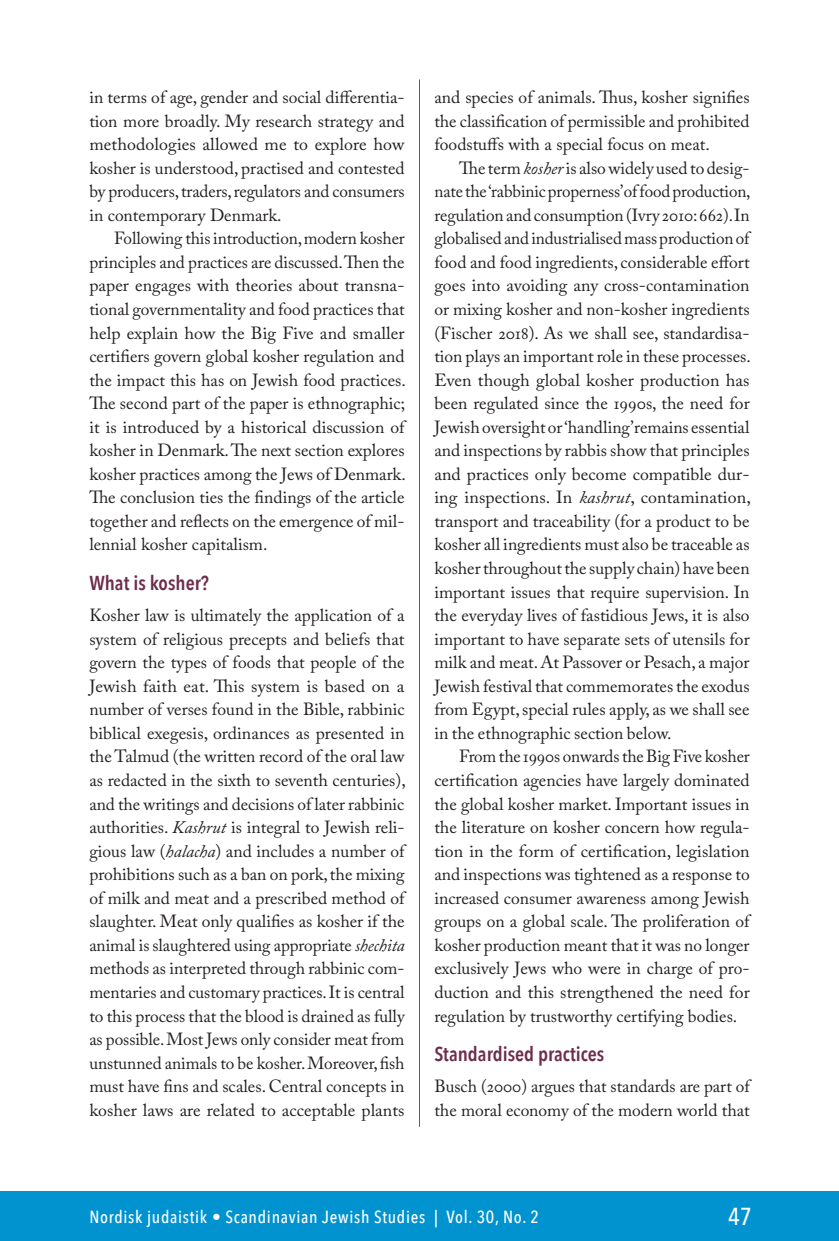
<style>
.page{position:relative;width:839px;height:1241px;background:#fff}
.page>*{position:absolute;margin:0;border:0;box-sizing:border-box;transform-origin:0 0}
.t1{font:500 24.5px "Avenir Next Condensed";color:#fff}
.Text_heading{font:600 20.12px "Avenir Next Condensed";color:#6d2d4d}
.Body{font:17.5px/23.4px "Adobe Caslon Pro";color:#231f20;text-align:justify}
.Body_non-indent{font:17.5px/23.4px "Adobe Caslon Pro";color:#231f20;text-align:justify}
.t2{font:500 17.5px "Avenir Next Condensed";letter-spacing:.04em;color:#fff}
.s1{font-style:italic}
</style>
<div class="page">
<div style="left:0;top:1191px;width:838px;height:49px;background:#0093d0"></div>
<hr style="left:419px;top:79px;width:1px;height:1047px;background:#4b5aa8">
<p class="Body" style="left:89px;top:85px;width:317px">in terms of age, gender and social differentia&shy;tion more broadly. My research strategy and methodologies allowed me to explore how kosher is understood, practised and contested by producers, traders, regulators and consumers in contemporary Denmark.</p>
<p class="Body" style="left:89px;top:226px;width:318px;text-indent:25px">Following this introduction, modern kosher principles and practices are discussed. Then the paper engages with theories about transna&shy;tional governmentality and food practices that help explain how the Big Five and smaller certifiers govern global kosher regulation and the impact this has on Jewish food practices.<br>The second part of the paper is ethnographic; it is introduced by a historical discussion of kosher in Denmark. The next section explores kosher practices among the Jews of Denmark.<br>The conclusion ties the findings of the article together and reflects on the emergence of mil&shy;lennial kosher capitalism.</p>
<p class="Text_heading" style="left:89px;top:570px;width:121px">What is kosher?</p>
<p class="Body_non-indent" style="left:89px;top:603px;width:318px">Kosher law is ultimately the application of a system of religious precepts and beliefs that govern the types of foods that people of the Jewish faith eat. This system is based on a number of verses found in the Bible, rabbinic biblical exegesis, ordinances as presented in the Talmud (the written record of the oral law as redacted in the sixth to seventh centuries), and the writings and decisions of later rabbinic authorities. <span class="s1">Kashrut</span> is integral to Jewish reli&shy;gious law (<span class="s1">halacha</span>) and includes a number of prohibitions such as a ban on pork, the mixing of milk and meat and a prescribed method of slaughter. Meat only qualifies as kosher if the animal is slaughtered using appropriate <span class="s1">shechita </span>methods as interpreted through rabbinic com&shy;mentaries and customary practices. It is central to this process that the blood is drained as fully as possible. Most Jews only consider meat from unstunned animals to be kosher. Moreover, fish must have fins and scales. Central concepts in kosher laws are related to acceptable plants</p>
<p class="Body_non-indent" style="left:434px;top:85px;width:317px">and species of animals. Thus, kosher signifies the classification of permissible and prohibited foodstuffs with a special focus on meat.</p>
<p class="Body" style="left:434px;top:156px;width:318px;text-indent:25px">The term <span class="s1">kosher</span> is also widely used to desig&shy;nate the ‘rabbinic properness’of food production, regulation and consumption (Ivry 2010: 662). In globalised and industrialised mass production of food and food ingredients, considerable effort goes into avoiding any cross-contamination or mixing kosher and non-kosher ingredients (Fischer 2018). As we shall see, standardisa&shy;tion plays an important role in these processes.<br>Even though global kosher production has been regulated since the 1990s, the need for Jewish oversight or ‘handling’remains essential and inspections by rabbis show that principles and practices only become compatible dur&shy;ing inspections. In <span class="s1">kashrut</span>, contamination, transport and traceability (for a product to be kosher all ingredients must also be traceable as kosher throughout the supply chain) have been important issues that require supervision. In the everyday lives of fastidious Jews, it is also important to have separate sets of utensils for milk and meat. At Passover or Pesach, a major Jewish festival that commemorates the exodus from Egypt, special rules apply, as we shall see in the ethnographic section below.</p>
<p class="Body" style="left:434px;top:744px;width:317px;text-indent:25px">From the 1990s onwards the Big Five kosher certification agencies have largely dominated the global kosher market. Important issues in the literature on kosher concern how regula&shy;tion in the form of certification, legislation and inspections was tightened as a response to increased consumer awareness among Jewish groups on a global scale. The proliferation of kosher production meant that it was no longer exclusively Jews who were in charge of pro&shy;duction and this strengthened the need for regulation by trustworthy certifying bodies.</p>
<p class="Text_heading" style="left:434px;top:1041px;width:171px">Standardised practices</p>
<p class="Body_non-indent" style="left:434px;top:1074px;width:317px">Busch (2000) argues that standards are part of the moral economy of the modern world that</p>
<p class="t2" style="left:89px;top:1205px;width:451px">Nordisk judaistik • Scandinavian Jewish Studies | Vol. 30, No. 2</p>
<p class="t1" style="left:728px;top:1201px;width:25px">47</p>
</div>
